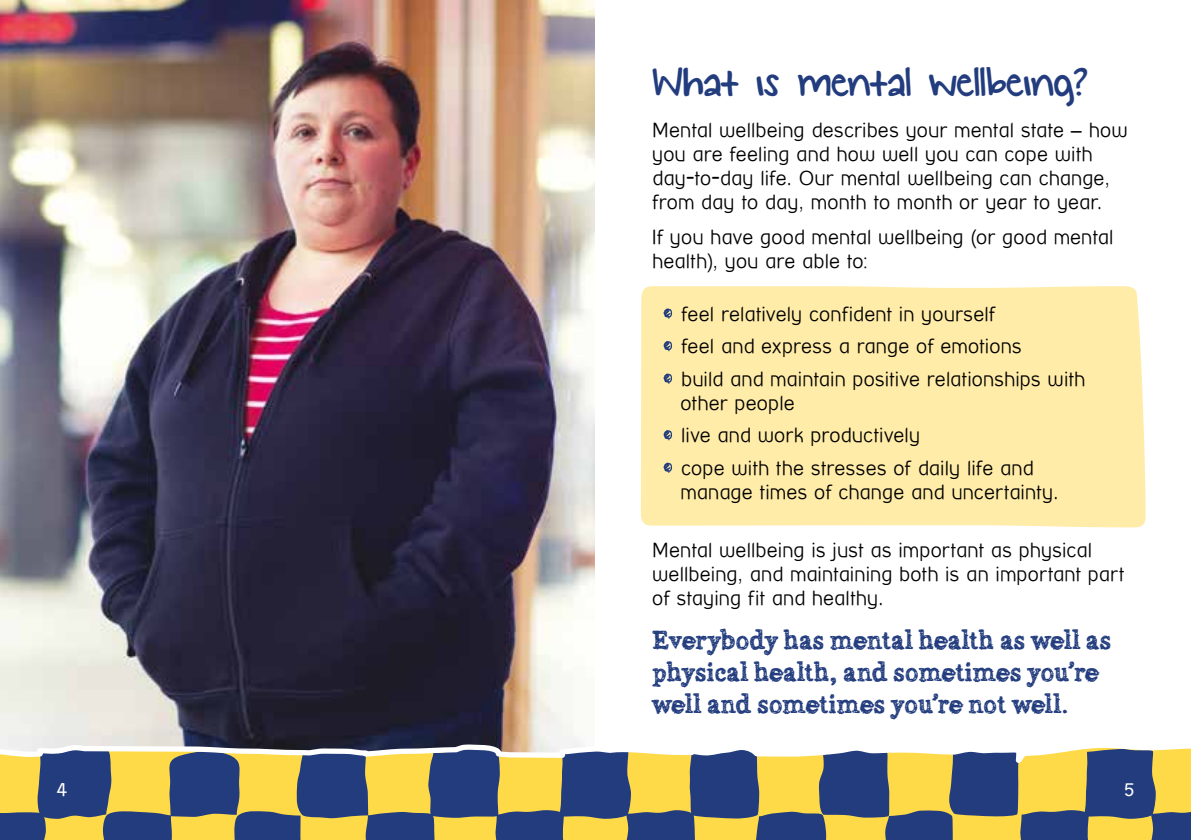
<style>
.page{position:relative;width:1191px;height:840px;background:#fff}
.page>*{position:absolute;margin:0;border:0;box-sizing:border-box;transform-origin:0 0}
.t1{font:46px "KG Small Town Southern Girl";letter-spacing:-.01em;color:#223c7e}
.t2{font:26px/32px "Alabama";letter-spacing:.02em;color:#223c7e}
.t3{font:100 20px/24px "Street Corner";letter-spacing:.005em;color:#000}
.t4{font:18px "Street Corner";color:#fff}
</style>
<div class="page">
<img style="left:0;top:0;width:595px;height:739px">
<div style="left:641px;top:286px;width:504px;height:241px;background:#ffeca8"></div>
<svg style="left:663px;top:308px;width:9px;height:10px"></svg>
<svg style="left:663px;top:341px;width:9px;height:10px"></svg>
<svg style="left:663px;top:373px;width:9px;height:10px"></svg>
<svg style="left:663px;top:430px;width:9px;height:10px"></svg>
<svg style="left:663px;top:462px;width:9px;height:10px"></svg>
<svg style="left:0;top:739px;width:1191px;height:100px;background:#928f75"></svg>
<h1 class="t1" style="left:652px;top:57px;width:437px">What is mental wellbeing?</h1>
<p class="t3" style="left:652px;top:118px;width:477px">Mental wellbeing describes your mental state – how you are feeling and how well you can cope with day-to-day life. Our mental wellbeing can change, from day to day, month to month or year to year.</p>
<p class="t3" style="left:652px;top:225px;width:463px">If you have good mental wellbeing (or good mental health), you are able to:</p>
<p class="t3" style="left:681px;top:297px;width:406px;line-height:32.6px">feel relatively confident in yourself<br>feel and express a range of emotions<br>build and maintain positive relationships with</p>
<p class="t3" style="left:680px;top:386px;width:355px;line-height:32.6px">other people<br>live and work productively<br>cope with the stresses of daily life and</p>
<p class="t3" style="left:680px;top:479px;width:379px">manage times of change and uncertainty.</p>
<p class="t3" style="left:652px;top:537px;width:474px">Mental wellbeing is just as important as physical wellbeing, and maintaining both is an important part of staying fit and healthy.</p>
<h2 class="t2" style="left:652px;top:623px;width:460px">Everybody has mental health as well as physical health, and sometimes you’re well and sometimes you’re not well.</h2>
<p class="t4" style="left:57px;top:779px;width:12px">4</p>
<p class="t4" style="left:1124px;top:779px;width:12px">5</p>
</div>
